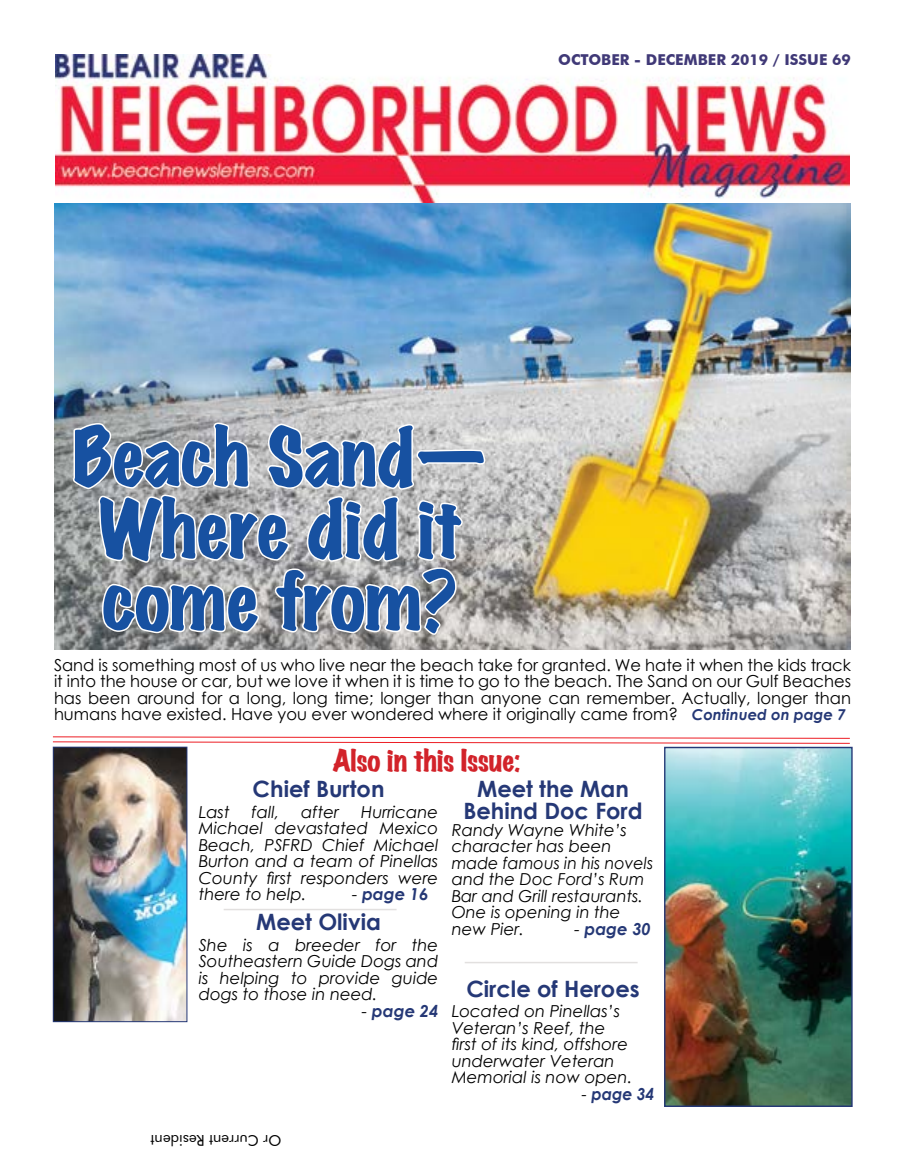
<style>
.page{position:relative;width:905px;height:1161px;background:#fff}
.page>*{position:absolute;margin:0;border:0;box-sizing:border-box;transform-origin:0 0}
.t1{font:72px/72px "Marker Felt Wide";color:#1751a1;text-align:center}
.t2{font:27px "Marker Felt Wide";color:#d2232a}
.t3{font:700 22.5px/22.5px "Century Gothic";color:#253876;text-align:center}
.t4{font:italic 16.5px/16.5px "Century Gothic";color:#000;text-align:justify}
.t5{font:16.5px/16.5px "Century Gothic";color:#000;text-align:justify}
.t6{font:italic 700 16.5px "Century Gothic";color:#253876}
.t7{font:italic 700 16.5px "Century Gothic";color:#253876;scale:.95 1}
.t8{font:700 15px "Futura BT";color:#403977}
.t9{font:15px "Futura BT";color:#000}
.s1{font-weight:700;font-style:italic;font-size:15px;color:#253876}
.s2{font-weight:400;color:#000}
</style>
<div class="page">
<img style="left:54px;top:54px;width:796px;height:596px">
<svg style="left:52px;top:736px;width:798px;height:37px"></svg>
<img style="left:666px;top:749px;width:184px;height:356px">
<div style="left:664px;top:747px;width:188px;height:360px;border:1px solid #253876"></div>
<hr style="left:224px;top:909px;width:172px;height:1px;background:#e2e0df">
<hr style="left:464px;top:962px;width:173px;height:1px;background:#e2e0df">
<svg style="left:71px;top:421px;width:416px;height:216px"></svg>
<img style="left:55px;top:749px;width:130px;height:271px">
<div style="left:53px;top:747px;width:134px;height:275px;border:1px solid #253876"></div>
<p class="t8" style="left:558px;top:51px;width:294px">OCTOBER - DECEMBER 2019 / ISSUE 69</p>
<h1 class="t1" style="left:73px;top:424px;width:416px">Beach Sand—<br>Where did it come from?</h1>
<p class="t5" style="left:54px;top:657px;width:798px">Sand is something most of us who live near the beach take for granted. We hate it when the kids track it into the house or car, but we love it when it is time to go to the beach. The Sand on our Gulf Beaches has been around for a long, long time; longer than anyone can remember. Actually, longer than humans have existed. Have you ever wondered where it originally came from? <span class="s1">Continued on page 7</span></p>
<h2 class="t2" style="left:332px;top:747px;width:189px">Also in this Issue:</h2>
<h3 class="t3" style="left:252px;top:777px;width:133px">Chief Burton</h3>
<h3 class="t3" style="left:463px;top:777px;width:181px">Meet the Man<br>Behind Doc Ford</h3>
<p class="t4" style="left:452px;top:822px;width:203px;text-align:left">Randy Wayne White’s character has been made famous in his novels and the Doc Ford’s Rum<br>Bar and Grill restaurants.<br>One is opening in the new Pier.</p>
<p class="t4" style="left:199px;top:803px;width:241px;text-indent:162px">Hurricane Michael devastated Mexico Beach, PSFRD Chief Michael Burton and a team of Pinellas County first responders were there to help.</p>
<p class="t4" style="left:199px;top:803px;width:32px">Last</p>
<p class="t4" style="left:252px;top:803px;width:29px">fall,</p>
<p class="t4" style="left:301px;top:803px;width:39px">after</p>
<p class="t6" style="left:352px;top:882px;width:78px"><span class="s2">-</span> page 16</p>
<h3 class="t3" style="left:256px;top:910px;width:126px">Meet Olivia</h3>
<p class="t4" style="left:199px;top:936px;width:241px">She is a breeder for the Southeastern Guide Dogs and is helping to provide guide dogs to those in need.</p>
<p class="t6" style="left:362px;top:998px;width:78px"><span class="s2">-</span> page 24</p>
<p class="t6" style="left:574px;top:916px;width:78px"><span class="s2">-</span> page 30</p>
<h3 class="t3" style="left:466px;top:976px;width:175px">Circle of Heroes</h3>
<p class="t4" style="left:452px;top:1003px;width:182px;text-align:left">Located on Pinellas’s<br>Veteran’s Reef, the first of its kind, offshore underwater Veteran<br>Memorial is now open.</p>
<p class="t7" style="left:582px;top:1081px;width:78px"><span class="s2">-</span> page 34</p>
<p class="t9" style="left:281px;top:1149px;width:132px;rotate:-180deg">Or Current Resident</p>
</div>
